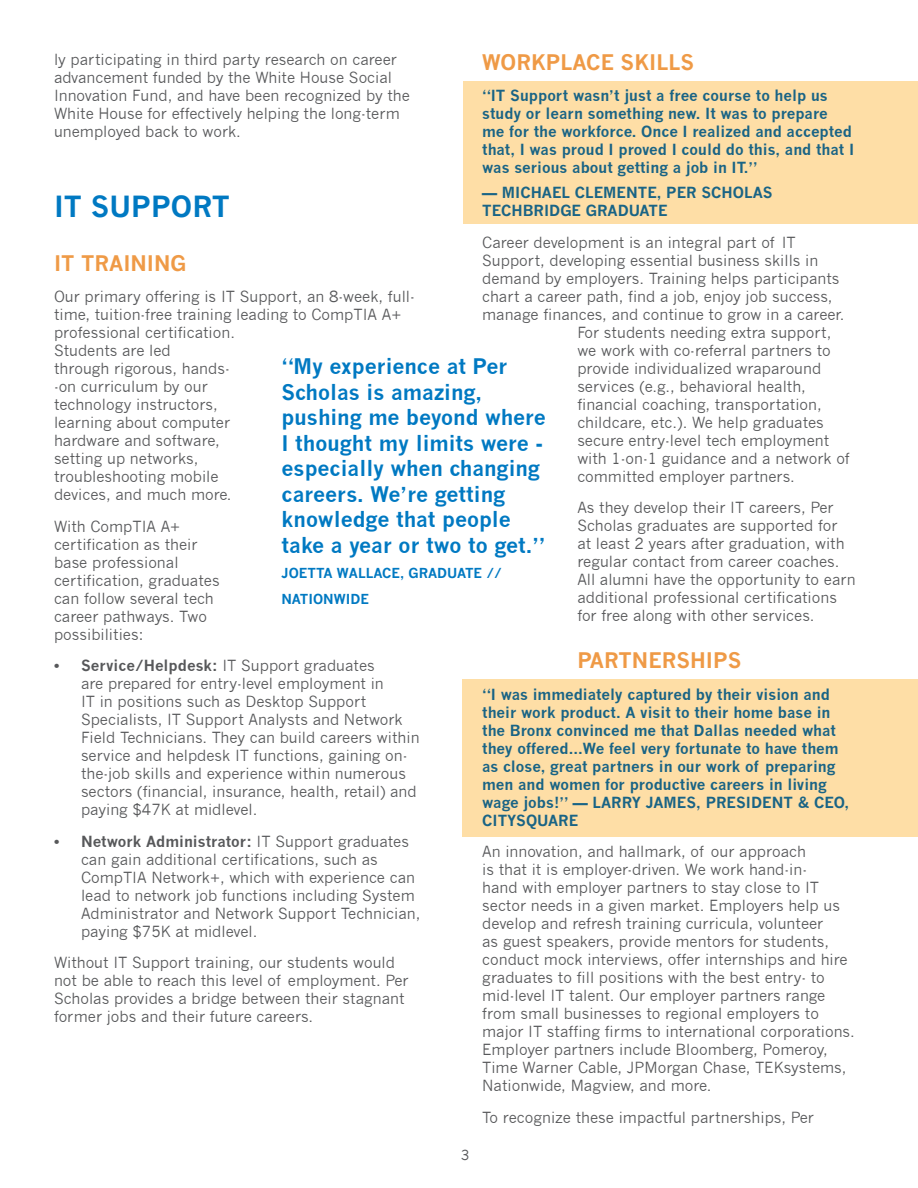
<style>
.page{position:relative;width:918px;height:1188px;background:#fff}
.page>*{position:absolute;margin:0;border:0;box-sizing:border-box;transform-origin:0 0}
.t1{font:700 28.5px "News Gothic";color:#0079c2}
.t2{font:700 21px/25.5px "News Gothic";color:#0079c2}
.t3{font:700 21px "News Gothic";color:#ef9a46}
.t4{font:15px/18px "News Gothic";color:#57585a}
.t5{font:700 15px/18px "News Gothic";color:#196486}
.t6{font:700 13.5px/25.5px "News Gothic";color:#0079c2}
.t7{font:13.5px "News Gothic";color:#57585a}
.s1{font-weight:700}
</style>
<div class="page">
<div style="left:464px;top:82px;width:454px;height:142px;background:#fedea6"></div>
<div style="left:462px;top:679px;width:456px;height:158px;background:#fedea6"></div>
<h2 class="t3" style="left:482px;top:49px;width:214px">WORKPLACE SKILLS</h2>
<p class="t5" style="left:482px;top:87px;width:373px">“IT Support wasn’t just a free course to help us study or learn something new. It was to prepare<br>me for the workforce. Once I realized and accepted that, I was proud I proved I could do this, and that I was serious about getting a job in IT.”</p>
<p class="t5" style="left:482px;top:183px;width:292px">— MICHAEL CLEMENTE, PER SCHOLAS<br>TECHBRIDGE GRADUATE</p>
<p class="t4" style="left:482px;top:233px;width:315px">Career development is an integral part of IT</p>
<p class="t4" style="left:482px;top:251px;width:338px">Support, developing essential business skills in</p>
<p class="t4" style="left:482px;top:269px;width:359px">demand by employers. Training helps participants</p>
<p class="t4" style="left:482px;top:287px;width:352px">chart a career path, find a job, enjoy job success,</p>
<p class="t4" style="left:482px;top:305px;width:364px">manage finances, and continue to grow in a career.</p>
<p class="t4" style="left:577px;top:323px;width:256px">For students needing extra support,</p>
<p class="t4" style="left:577px;top:341px;width:255px">we work with co-referral partners to</p>
<p class="t4" style="left:577px;top:359px;width:246px">provide individualized wraparound</p>
<p class="t4" style="left:577px;top:377px;width:230px">services (e.g., behavioral health,</p>
<p class="t4" style="left:577px;top:395px;width:246px">financial coaching, transportation,</p>
<p class="t4" style="left:577px;top:413px;width:248px">childcare, etc.). We help graduates</p>
<p class="t4" style="left:577px;top:431px;width:253px">secure entry-level tech employment</p>
<p class="t4" style="left:577px;top:449px;width:274px">with 1-on-1 guidance and a network of</p>
<p class="t4" style="left:577px;top:467px;width:219px">committed employer partners.</p>
<p class="t4" style="left:577px;top:498px;width:280px">As they develop their IT careers, Per Scholas graduates are supported for<br>at least 2 years after graduation, with regular contact from career coaches.<br>All alumni have the opportunity to earn additional professional certifications for free along with other services.</p>
<h2 class="t3" style="left:577px;top:648px;width:166px">PARTNERSHIPS</h2>
<p class="t5" style="left:482px;top:685px;width:369px">“I was immediately captured by their vision and their work product. A visit to their home base in the Bronx convinced me that Dallas needed what they offered...We feel very fortunate to have them as close, great partners in our work of preparing men and women for productive careers in living wage jobs!” — LARRY JAMES, PRESIDENT &amp; CEO, CITYSQUARE</p>
<p class="t4" style="left:482px;top:843px;width:374px">An innovation, and hallmark, of our approach<br>is that it is employer-driven. We work hand-in-<br>hand with employer partners to stay close to IT sector needs in a given market. Employers help us develop and refresh training curricula, volunteer<br>as guest speakers, provide mentors for students, conduct mock interviews, offer internships and hire graduates to fill positions with the best entry- to mid-level IT talent. Our employer partners range from small businesses to regional employers to major IT staffing firms to international corporations.<br>Employer partners include Bloomberg, Pomeroy, Time Warner Cable, JPMorgan Chase, TEKsystems, Nationwide, Magview, and more.</p>
<p class="t4" style="left:482px;top:1108px;width:333px">To recognize these impactful partnerships, Per</p>
<p class="t4" style="left:54px;top:50px;width:358px">ly participating in third party research on career advancement funded by the White House Social Innovation Fund, and have been recognized by the White House for effectively helping the long-term unemployed back to work.</p>
<h1 class="t1" style="left:54px;top:189px;width:178px">IT SUPPORT</h1>
<h2 class="t3" style="left:54px;top:250px;width:134px">IT TRAINING</h2>
<p class="t4" style="left:54px;top:287px;width:362px">Our primary offering is IT Support, an 8-week, full&shy;time, tuition-free training leading to CompTIA A+ professional certification.<br>Students are led<br>through rigorous, hands-<br>-on curriculum by our<br>technology instructors,<br>learning about computer<br>hardware and software,<br>setting up networks,<br>troubleshooting mobile<br>devices, and much more.</p>
<p class="t4" style="left:54px;top:517px;width:167px">With CompTIA A+ certification as their base professional certification, graduates can follow several tech career pathways. Two possibilities:</p>
<p class="t4" style="left:81px;top:656px;width:340px;text-indent:-27px"><span class="s1">• Service/Helpdesk:</span> IT Support graduates<br>are prepared for entry-level employment in<br>IT in positions such as Desktop Support Specialists, IT Support Analysts and Network Field Technicians. They can build careers within service and helpdesk IT functions, gaining on&shy;the-job skills and experience within numerous sectors (financial, insurance, health, retail) and paying $47K at midlevel.</p>
<p class="t4" style="left:81px;top:832px;width:341px;text-indent:-27px"><span class="s1">• Network Administrator:</span> IT Support graduates can gain additional certifications, such as CompTIA Network+, which with experience can lead to network job functions including System Administrator and Network Support Technician, paying $75K at midlevel.</p>
<p class="t4" style="left:54px;top:953px;width:356px">Without IT Support training, our students would not be able to reach this level of employment. Per Scholas provides a bridge between their stagnant former jobs and their future careers.</p>
<h2 class="t2" style="left:282px;top:353px;width:266px">“My experience at Per<br>Scholas is amazing, pushing me beyond where<br>I thought my limits were - especially when changing careers. We’re getting knowledge that people take a year or two to get.”</h2>
<p class="t6" style="left:282px;top:560px;width:222px">JOETTA WALLACE, GRADUATE //<br>NATIONWIDE</p>
<p class="t7" style="left:461px;top:1147px;width:10px">3</p>
</div>
